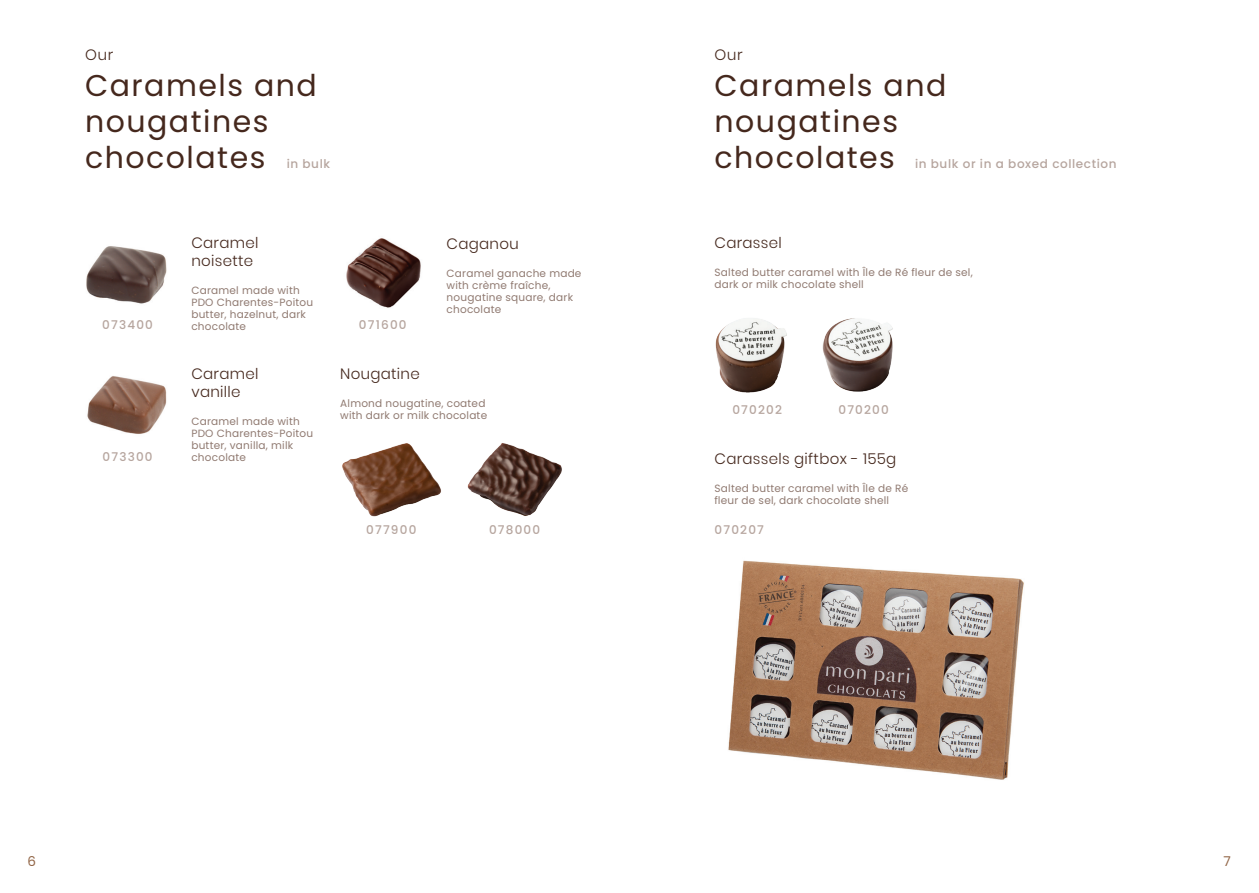
<style>
.page{position:relative;width:1259px;height:893px;background:#fff}
.page>*{position:absolute;margin:0;border:0;box-sizing:border-box;transform-origin:0 0}
.t1{font:30px/36px "Poppins";letter-spacing:.05em;color:#45281d}
.t2{font:300 15px "Poppins";letter-spacing:.02em;color:#45281d}
.t3{font:13.5px "Poppins";color:#926647}
.t4{font:500 12px "Poppins";letter-spacing:.1em;color:#b6a59e}
.t5{font:500 12px "Poppins";letter-spacing:.05em;color:#b6a59e}
.t6{font:10.5px/12px "Poppins";letter-spacing:.02em;color:#907a71}
</style>
<div class="page">
<img style="left:87px;top:376px;width:80px;height:58px">
<img style="left:86px;top:246px;width:81px;height:58px">
<img style="left:346px;top:238px;width:75px;height:70px">
<img style="left:342px;top:443px;width:99px;height:74px">
<img style="left:467px;top:443px;width:95px;height:73px">
<img style="left:715px;top:318px;width:72px;height:75px">
<img style="left:822px;top:318px;width:71px;height:74px">
<img style="left:728px;top:560px;width:296px;height:220px">
<p class="t2" style="left:85px;top:46px;width:30px">Our</p>
<p class="t1" style="left:85px;top:68px;width:233px">Caramels and nougatines</p>
<p class="t1" style="left:85px;top:140px;width:182px">chocolates</p>
<p class="t2" style="left:714px;top:46px;width:30px">Our</p>
<p class="t1" style="left:714px;top:68px;width:233px">Caramels and nougatines</p>
<p class="t1" style="left:714px;top:140px;width:182px">chocolates</p>
<p class="t4" style="left:287px;top:157px;width:45px">in bulk</p>
<p class="t5" style="left:915px;top:157px;width:203px">in bulk or in a boxed collection</p>
<p class="t2" style="left:191px;top:234px;width:69px">Caramel</p>
<p class="t2" style="left:191px;top:252px;width:63px">noisette</p>
<p class="t6" style="left:191px;top:284px;width:123px">Caramel made with<br>PDO Charentes-Poitou butter, hazelnut, dark</p>
<p class="t4" style="left:102px;top:318px;width:52px">073400</p>
<p class="t6" style="left:191px;top:320px;width:56px">chocolate</p>
<p class="t2" style="left:191px;top:365px;width:69px">Caramel</p>
<p class="t2" style="left:191px;top:383px;width:51px">vanille</p>
<p class="t6" style="left:191px;top:416px;width:123px">Caramel made with<br>PDO Charentes-Poitou butter, vanilla, milk</p>
<p class="t4" style="left:103px;top:450px;width:52px">073300</p>
<p class="t6" style="left:191px;top:452px;width:56px">chocolate</p>
<p class="t2" style="left:446px;top:235px;width:74px">Caganou</p>
<p class="t6" style="left:446px;top:267px;width:136px">Caramel ganache made with crème fraîche, nougatine square, dark chocolate</p>
<p class="t4" style="left:359px;top:318px;width:49px">071600</p>
<p class="t2" style="left:340px;top:365px;width:81px">Nougatine</p>
<p class="t6" style="left:340px;top:398px;width:148px">Almond nougatine, coated with dark or milk chocolate</p>
<p class="t4" style="left:366px;top:523px;width:52px">077900</p>
<p class="t4" style="left:489px;top:523px;width:53px">078000</p>
<p class="t2" style="left:714px;top:234px;width:69px">Carassel</p>
<p class="t6" style="left:714px;top:266px;width:260px">Salted butter caramel with Île de Ré fleur de sel, dark or milk chocolate shell</p>
<p class="t4" style="left:732px;top:403px;width:51px">070202</p>
<p class="t4" style="left:838px;top:403px;width:52px">070200</p>
<p class="t2" style="left:714px;top:450px;width:183px">Carassels giftbox - 155g</p>
<p class="t6" style="left:714px;top:482px;width:195px">Salted butter caramel with Île de Ré fleur de sel, dark chocolate shell</p>
<p class="t4" style="left:714px;top:522px;width:51px">070207</p>
<p class="t3" style="left:28px;top:853px;width:10px">6</p>
<p class="t3" style="left:1223px;top:853px;width:9px">7</p>
</div>
